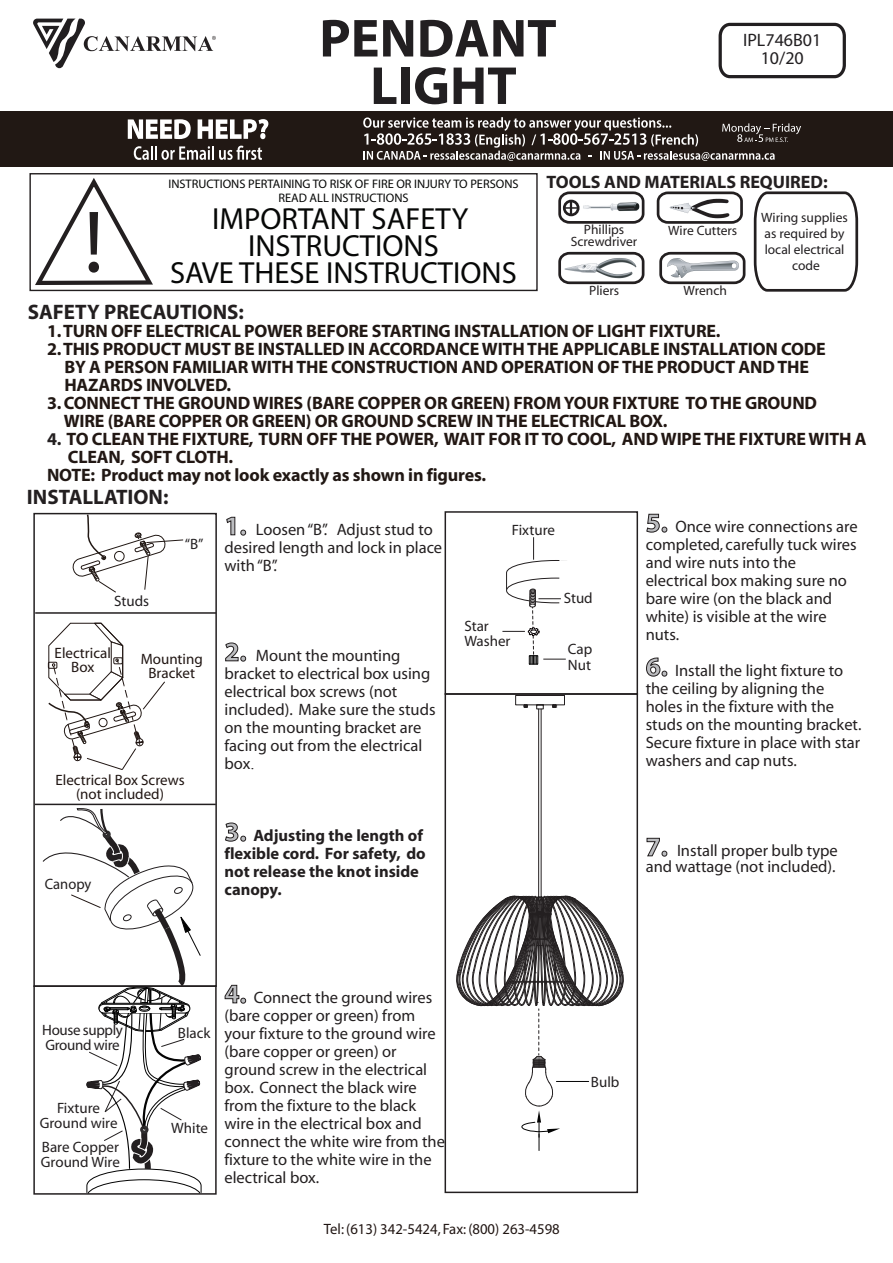
<style>
.page{position:relative;width:893px;height:1263px;background:#fff}
.page>*{position:absolute;margin:0;border:0;box-sizing:border-box;transform-origin:0 0}
.t1{font:88.5px "Myriad";color:#231f20}
.t2{font:700 54px/47.4px "Myriad";color:#221f21;text-align:center}
.t3{font:30.6px/27px "Myriad";color:#070807;text-align:center}
.t4{font:700 21px "Myriad";color:#231f20}
.t5{font:700 18px/18px "Myriad";letter-spacing:-.01em;color:#211814}
.t6{font:700 18px/18px "Myriad";letter-spacing:-.01em;color:#221713}
.t7{font:700 18px "Myriad";color:#231f20}
.t8{font:18px/18px "Myriad";color:#221f21;text-align:center}
.t9{font:16.5px/18px "Myriad";color:#231f20}
.t10{font:700 16.5px/18px "Myriad";color:#231f20}
.t11{font:15px/14px "Myriad";color:#211613;text-align:center}
.t12{font:15px/15.8px "Myriad";color:#231f20}
.t13{font:15px "Myriad";letter-spacing:-.025em;color:#231f20}
.t14{font:15px "Myriad";color:#221f21}
.t15{font:13.5px/16.2px "Myriad";color:#211e20;text-align:center}
.t16{font:13.5px/12px "Myriad";color:#231f20;text-align:center}
.t17{font:12.45px/14.5px "Myriad";color:#070807;text-align:center}
.s1{color:#211814}
.s2{color:#231f20}
.s3{font-weight:700;font-size:27px;color:#bcbdc0}
.s4{font-family:"Times New Roman"}
.s5{font-size:27px;color:#bcbdc0}
</style>
<div class="page">
<div style="left:445px;top:511px;width:193px;height:184px;border:2px solid #231f20"></div>
<div style="left:445px;top:693px;width:193px;height:500px;border:2px solid #231f20"></div>
<svg style="left:646px;top:513px;width:21px;height:20px"></svg>
<svg style="left:646px;top:657px;width:21px;height:20px"></svg>
<svg style="left:646px;top:837px;width:21px;height:20px"></svg>
<hr style="left:35px;top:804px;width:181px;height:1px;background:#231f20">
<svg style="left:226px;top:516px;width:20px;height:20px"></svg>
<svg style="left:225px;top:642px;width:21px;height:20px"></svg>
<svg style="left:225px;top:822px;width:21px;height:20px"></svg>
<svg style="left:224px;top:984px;width:22px;height:20px"></svg>
<div style="left:33px;top:513px;width:184px;height:474px;border:2px solid #231f20"></div>
<hr style="left:35px;top:612px;width:181px;height:2px;background:#231f20">
<div style="left:33px;top:985px;width:184px;height:210px;border:2px solid #231f20"></div>
<svg style="left:718px;top:22px;width:128px;height:57px"></svg>
<svg style="left:71px;top:512px;width:113px;height:81px"></svg>
<svg style="left:558px;top:251px;width:87px;height:34px"></svg>
<svg style="left:558px;top:191px;width:87px;height:33px"></svg>
<svg style="left:35px;top:178px;width:118px;height:107px"></svg>
<div style="left:29px;top:173px;width:509px;height:118px;border:1px solid #231f20"></div>
<svg style="left:656px;top:191px;width:203px;height:101px"></svg>
<svg style="left:47px;top:622px;width:118px;height:148px"></svg>
<svg style="left:41px;top:808px;width:161px;height:386px"></svg>
<svg style="left:33px;top:19px;width:183px;height:49px"></svg>
<svg style="left:502px;top:537px;width:66px;height:128px"></svg>
<div style="left:515px;top:695px;width:50px;height:10px;border:1px solid #231f20"></div>
<div style="left:536px;top:704px;width:8px;height:5px;border:1px solid #231f20"></div>
<hr style="left:538px;top:709px;width:1px;height:188px;background:#231f20">
<hr style="left:541px;top:709px;width:1px;height:188px;background:#231f20">
<svg style="left:523px;top:704px;width:5px;height:4px"></svg>
<svg style="left:552px;top:704px;width:5px;height:4px"></svg>
<svg style="left:456px;top:887px;width:168px;height:263px"></svg>
<div style="left:0;top:111px;width:893px;height:55px;background:#211814"></div>
<svg style="left:128px;top:119px;width:63px;height:20px"></svg>
<svg style="left:198px;top:119px;width:70px;height:20px"></svg>
<svg style="left:134px;top:146px;width:128px;height:14px"></svg>
<svg style="left:363px;top:117px;width:438px;height:44px"></svg>
<h1 class="t1" style="left:84px;top:198px;width:22px">!</h1>
<h2 class="t2" style="left:319px;top:17px;width:239px">PENDANT<br>LIGHT</h2>
<p class="t8" style="left:743px;top:32px;width:80px">IPL746B01<br>10/20</p>
<p class="t7" style="left:546px;top:173px;width:283px">TOOLS AND MATERIALS REQUIRED:</p>
<p class="t17" style="left:168px;top:177px;width:352px">INSTRUCTIONS PERTAINING TO RISK OF FIRE OR INJURY TO PERSONS<br>READ ALL INSTRUCTIONS</p>
<h3 class="t3" style="left:170px;top:207px;width:348px">IMPORTANT SAFETY<br>INSTRUCTIONS<br>SAVE THESE INSTRUCTIONS</h3>
<p class="t15" style="left:761px;top:210px;width:88px">Wiring supplies as required by local electrical code</p>
<p class="t16" style="left:571px;top:224px;width:68px">Phillips<br>Screwdriver</p>
<p class="t16" style="left:668px;top:225px;width:71px">Wire Cutters</p>
<p class="t16" style="left:589px;top:285px;width:31px">Pliers</p>
<p class="t16" style="left:684px;top:285px;width:45px">Wrench</p>
<p class="t4" style="left:28px;top:301px;width:218px">SAFETY PRECAUTIONS:</p>
<p class="t5" style="left:47px;top:323px;width:675px">1. TURN OFF ELECTRICAL POWER BEFORE STARTING INSTALLATION OF LIGHT FIXTURE.</p>
<p class="t5" style="left:64px;top:341px;width:763px;text-indent:-17px">2. THIS PRODUCT MUST BE INSTALLED IN ACCORDANCE WITH THE APPLICABLE INSTALLATION CODE<br>BY A PERSON FAMILIAR WITH THE CONSTRUCTION AND OPERATION OF THE PRODUCT AND THE<br>HAZARDS INVOLVED.</p>
<p class="t6" style="left:64px;top:395px;width:755px;text-indent:-17px"><span class="s1">3.</span> CONNECT THE GROUND WIRES (BARE COPPER OR GREEN) FROM YOUR FIXTURE TO THE GROUND<br>WIRE (BARE COPPER OR GREEN) OR GROUND SCREW IN THE ELECTRICAL BOX.</p>
<p class="t6" style="left:68px;top:431px;width:800px;text-indent:-21px"><span class="s2">4.</span> TO CLEAN THE FIXTURE, TURN OFF THE POWER, WAIT FOR IT TO COOL, AND WIPE THE FIXTURE WITH A<br>CLEAN, SOFT CLOTH.</p>
<p class="t5" style="left:47px;top:467px;width:441px">NOTE: Product may not look exactly as shown in figures.</p>
<p class="t4" style="left:27px;top:486px;width:143px">INSTALLATION:</p>
<p class="t14" style="left:114px;top:593px;width:37px">Studs</p>
<p class="t14" style="left:185px;top:536px;width:20px">“B”</p>
<p class="t11" style="left:55px;top:647px;width:58px">Electrical<br>Box</p>
<p class="t11" style="left:141px;top:652px;width:64px">Mounting<br>Bracket</p>
<p class="t11" style="left:55px;top:773px;width:131px">Electrical Box Screws (not included)</p>
<p class="t12" style="left:45px;top:877px;width:48px">Canopy</p>
<p class="t9" style="left:224px;top:521px;width:219px"><span class="s3">1.</span> Loosen “B”. Adjust stud to desired length and lock in place with “B”.</p>
<p class="t9" style="left:224px;top:647px;width:213px"><span class="s3">2.</span> Mount the mounting bracket to electrical box using electrical box screws (not included). Make sure the studs on the mounting bracket are facing out from the electrical box<span class="s4">.</span></p>
<p class="t10" style="left:224px;top:827px;width:203px"><span class="s5">3.</span> Adjusting the length of flexible cord. For safety, do not release the knot inside canopy.</p>
<p class="t12" style="left:512px;top:523px;width:45px">Fixture</p>
<p class="t12" style="left:464px;top:618px;width:48px">Star<br>Washer</p>
<p class="t12" style="left:564px;top:591px;width:31px">Stud</p>
<p class="t12" style="left:568px;top:642px;width:26px">Cap<br>Nut</p>
<p class="t9" style="left:646px;top:518px;width:213px"><span class="s3">5.</span> Once wire connections are completed, carefully tuck wires and wire nuts into the electrical box making sure no bare wire (on the black and white) is visible at the wire nuts.</p>
<p class="t9" style="left:646px;top:662px;width:217px"><span class="s3">6.</span> Install the light fixture to the ceiling by aligning the holes in the fixture with the studs on the mounting bracket.<br>Secure fixture in place with star washers and cap nuts.</p>
<p class="t9" style="left:646px;top:843px;width:194px;line-height:16.5px"><span class="s3">7.</span> Install proper bulb type and wattage (not included).</p>
<p class="t13" style="left:42px;top:1022px;width:82px">House supply</p>
<p class="t12" style="left:178px;top:1026px;width:34px">Black</p>
<p class="t13" style="left:46px;top:1037px;width:76px">Ground wire</p>
<p class="t12" style="left:40px;top:1101px;width:79px;line-height:15px;text-align:center">Fixture<br>Ground wire</p>
<p class="t12" style="left:41px;top:1140px;width:81px;line-height:15px">Bare Copper<br>Ground Wire</p>
<p class="t12" style="left:171px;top:1120px;width:38px">White</p>
<p class="t9" style="left:224px;top:989px;width:222px"><span class="s3">4.</span> Connect the ground wires (bare copper or green) from your fixture to the ground wire (bare copper or green) or ground screw in the electrical box. Connect the black wire from the fixture to the black wire in the electrical box and connect the white wire from the fixture to the white wire in the electrical box.</p>
<p class="t11" style="left:324px;top:1222px;width:237px">Tel: (613) 342-5424, Fax: (800) 263-4598</p>
<p class="t12" style="left:591px;top:1074px;width:30px">Bulb</p>
</div>
